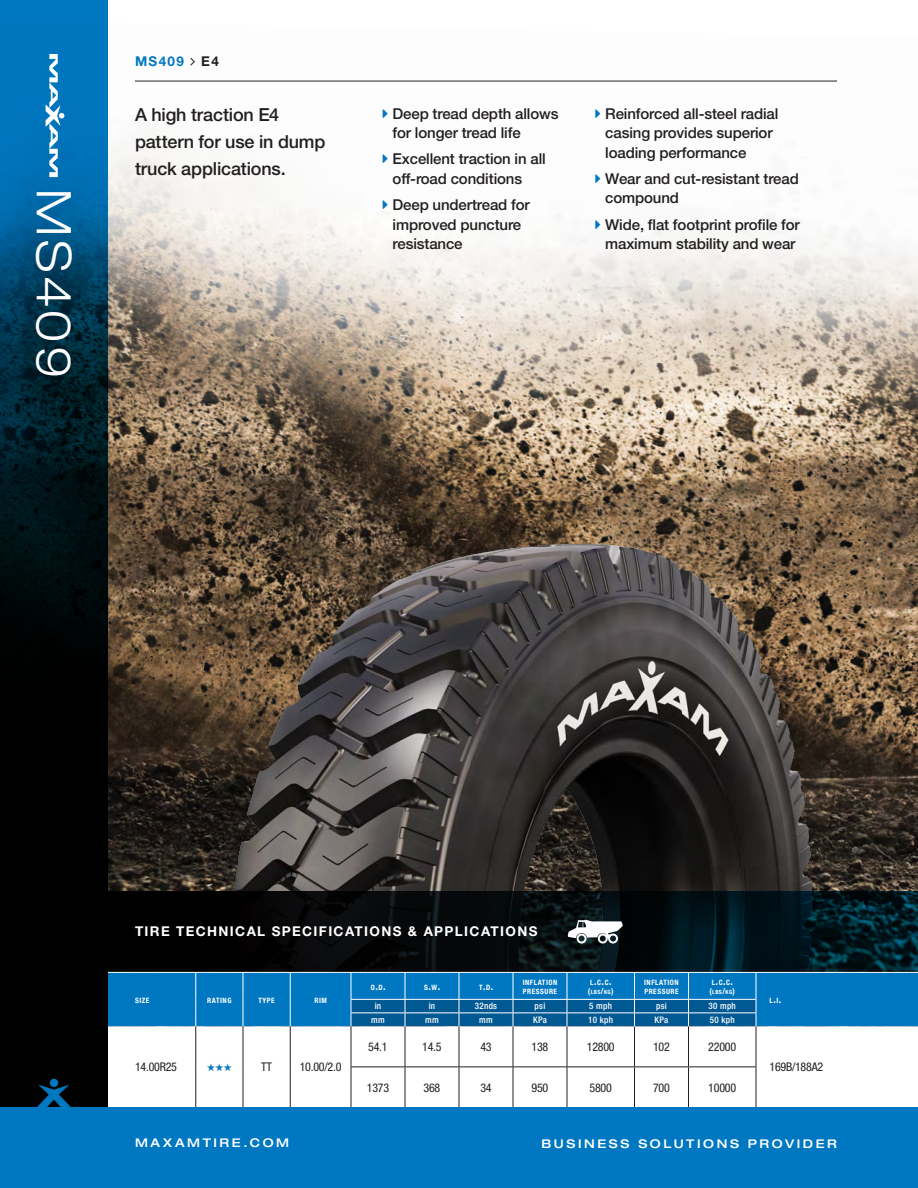
<style>
.page{position:relative;width:918px;height:1188px;background:#fff}
.page>*{position:absolute;margin:0;border:0;box-sizing:border-box;transform-origin:0 0}
.MS_Product_Number_-_sidebars{font:300 expanded 48px "Helvetica Neue LT Std";letter-spacing:.07em;color:#fff}
.Body_-_First_Paragraph_-_Large{font:500 18px/27px "Helvetica Neue LT Std";letter-spacing:-.01em;color:#231f20}
.t1{font:500 15px/19.5px "Helvetica Neue LT Std";letter-spacing:-.01em;color:#231f20}
.Applications_Bar{font:700 13.5px "Helvetica Neue LT Std";letter-spacing:.1em;color:#fff}
.Product_Description{font:700 13.5px "Helvetica Neue LT Std";letter-spacing:.1em;color:#0077c1}
.Product_Description-2{font:700 13.5px "Helvetica Neue LT Std";color:#231f20}
.Chart_Specs{font:condensed 12px "Helvetica Neue LT Std";letter-spacing:-.02em;color:#231f20}
.t2{font:500 expanded 12px "Helvetica Neue LT Std";letter-spacing:.215em;color:#fff}
.Chart_Specs-2{font:10.5px "Zapf Dingbats ITC";color:#0077c1}
.Chart_Units__lower_case{font:500 condensed 9px "Helvetica Neue LT Std";letter-spacing:.03em;color:#fff}
.Column_Headers__small_caps{font:700 condensed 7.35px/9px "Helvetica Neue LT Std";letter-spacing:.07em;color:#fff}
.Column_Headers__small_caps-2{font:700 condensed 5.7px "Helvetica Neue LT Std";letter-spacing:.07em;color:#fff}
.s1{font-size:10.5px}
.s2{font-size:8.25px}
</style>
<div class="page">
<img style="left:108px;top:80px;width:810px;height:811px">
<img style="left:178px;top:500px;width:683px;height:391px">
<svg style="left:108px;top:891px;width:810px;height:81px;background:#030d11"></svg>
<svg style="left:568px;top:920px;width:55px;height:24px"></svg>
<div style="left:108px;top:973px;width:810px;height:53px;background:#0077c1"></div>
<svg style="left:108px;top:1026px;width:810px;height:81px"></svg>
<svg style="left:195px;top:973px;width:1px;height:53px"></svg>
<svg style="left:243px;top:973px;width:1px;height:53px"></svg>
<svg style="left:290px;top:973px;width:1px;height:53px"></svg>
<hr style="left:195px;top:1026px;width:1px;height:41px;background:#231f20">
<hr style="left:243px;top:1026px;width:1px;height:41px;background:#231f20">
<hr style="left:405px;top:1026px;width:1px;height:40px;background:#231f20">
<hr style="left:459px;top:1026px;width:1px;height:40px;background:#231f20">
<hr style="left:513px;top:1026px;width:1px;height:40px;background:#231f20">
<hr style="left:567px;top:1026px;width:1px;height:40px;background:#231f20">
<hr style="left:634px;top:1026px;width:1px;height:40px;background:#231f20">
<hr style="left:688px;top:1026px;width:1px;height:40px;background:#231f20">
<hr style="left:756px;top:1026px;width:1px;height:40px;background:#231f20">
<hr style="left:195px;top:1067px;width:1px;height:40px;background:#231f20">
<hr style="left:243px;top:1067px;width:1px;height:40px;background:#231f20">
<hr style="left:351px;top:1066px;width:54px;height:1px;background:#231f20">
<hr style="left:405px;top:1066px;width:54px;height:1px;background:#231f20">
<hr style="left:405px;top:1067px;width:1px;height:40px;background:#231f20">
<hr style="left:459px;top:1066px;width:54px;height:1px;background:#231f20">
<hr style="left:459px;top:1067px;width:1px;height:40px;background:#231f20">
<hr style="left:513px;top:1066px;width:54px;height:1px;background:#231f20">
<hr style="left:513px;top:1067px;width:1px;height:40px;background:#231f20">
<hr style="left:567px;top:1066px;width:67px;height:1px;background:#231f20">
<hr style="left:567px;top:1067px;width:1px;height:40px;background:#231f20">
<hr style="left:634px;top:1066px;width:54px;height:1px;background:#231f20">
<hr style="left:634px;top:1067px;width:1px;height:40px;background:#231f20">
<hr style="left:688px;top:1066px;width:68px;height:1px;background:#231f20">
<hr style="left:688px;top:1067px;width:1px;height:40px;background:#231f20">
<hr style="left:756px;top:1067px;width:1px;height:40px;background:#231f20">
<svg style="left:351px;top:973px;width:406px;height:53px;background:#0a6ead"></svg>
<hr style="left:351px;top:999px;width:54px;height:1px;background:#fff">
<hr style="left:405px;top:999px;width:54px;height:1px;background:#fff">
<hr style="left:459px;top:999px;width:54px;height:1px;background:#fff">
<hr style="left:513px;top:999px;width:54px;height:1px;background:#fff">
<hr style="left:567px;top:999px;width:67px;height:1px;background:#fff">
<hr style="left:634px;top:999px;width:54px;height:1px;background:#fff">
<hr style="left:688px;top:999px;width:68px;height:1px;background:#fff">
<hr style="left:290px;top:1026px;width:1px;height:41px;background:#231f20">
<hr style="left:351px;top:1026px;width:1px;height:40px;background:#231f20">
<hr style="left:290px;top:1067px;width:1px;height:40px;background:#231f20">
<hr style="left:351px;top:1067px;width:1px;height:40px;background:#231f20">
<hr style="left:135px;top:81px;width:702px;height:1px;background:#231f20">
<svg style="left:0;top:0;width:108px;height:1107px;background:#002235"></svg>
<svg style="left:46px;top:54px;width:18px;height:123px"></svg>
<div style="left:50px;top:1079px;width:8px;height:8px;background:#0077c1;border-radius:50%"></div>
<svg style="left:37px;top:1085px;width:34px;height:22px"></svg>
<div style="left:0;top:1107px;width:918px;height:81px;background:#0077c1"></div>
<svg style="left:596px;top:109px;width:4px;height:9px"></svg>
<svg style="left:596px;top:174px;width:4px;height:9px"></svg>
<svg style="left:596px;top:220px;width:4px;height:9px"></svg>
<svg style="left:383px;top:109px;width:5px;height:9px"></svg>
<svg style="left:383px;top:155px;width:5px;height:8px"></svg>
<svg style="left:383px;top:201px;width:5px;height:8px"></svg>
<p class="MS_Product_Number_-_sidebars" style="left:83px;top:189px;width:190px;rotate:90deg">MS409</p>
<p class="Product_Description" style="left:135px;top:52px;width:50px">MS409</p>
<p class="Product_Description-2" style="left:201px;top:52px;width:19px">E4</p>
<p class="Body_-_First_Paragraph_-_Large" style="left:135px;top:101px;width:192px">A high traction E4 pattern for use in dump truck applications.</p>
<p class="t1" style="left:605px;top:103px;width:175px">Reinforced all-steel radial casing provides superior loading performance</p>
<p class="t1" style="left:393px;top:103px;width:167px">Deep tread depth allows for longer tread life</p>
<p class="t1" style="left:393px;top:149px;width:155px">Excellent traction in all off-road conditions</p>
<p class="t1" style="left:393px;top:195px;width:139px">Deep undertread for improved puncture resistance</p>
<p class="t1" style="left:605px;top:169px;width:195px">Wear and cut-resistant tread compound</p>
<p class="t1" style="left:605px;top:214px;width:196px">Wide, flat footprint profile for maximum stability and wear</p>
<p class="Applications_Bar" style="left:135px;top:923px;width:404px">TIRE TECHNICAL SPECIFICATIONS &amp; APPLICATIONS</p>
<p class="Column_Headers__small_caps" style="left:135px;top:996px;width:16px">SIZE</p>
<p class="Column_Headers__small_caps" style="left:207px;top:996px;width:26px">RATING</p>
<p class="Column_Headers__small_caps" style="left:258px;top:996px;width:18px">TYPE</p>
<p class="Column_Headers__small_caps" style="left:314px;top:996px;width:14px">RIM</p>
<p class="Chart_Specs" style="left:135px;top:1060px;width:43px">14.00R25</p>
<p class="Chart_Specs-2" style="left:207px;top:1062px;width:27px">★★★</p>
<p class="Chart_Specs" style="left:261px;top:1060px;width:12px">TT</p>
<p class="Chart_Specs" style="left:300px;top:1060px;width:43px">10.00/2.0</p>
<p class="Column_Headers__small_caps" style="left:371px;top:982px;width:16px">O<span class="s1">.</span>D<span class="s1">.</span></p>
<p class="Column_Headers__small_caps" style="left:424px;top:982px;width:18px">S<span class="s1">.</span>W<span class="s1">.</span></p>
<p class="Column_Headers__small_caps" style="left:479px;top:982px;width:16px">T<span class="s1">.</span>D<span class="s1">.</span></p>
<p class="Column_Headers__small_caps" style="left:523px;top:978px;width:36px">INFLATION<br>PRESSURE</p>
<p class="Column_Headers__small_caps" style="left:590px;top:978px;width:23px">L<span class="s1">.</span>C<span class="s1">.</span>C<span class="s1">.</span></p>
<p class="Column_Headers__small_caps-2" style="left:588px;top:989px;width:27px"><span class="s2">(</span>LBS<span class="s2">/</span>KG<span class="s2">)</span></p>
<p class="Column_Headers__small_caps" style="left:644px;top:978px;width:36px">INFLATION<br>PRESSURE</p>
<p class="Column_Headers__small_caps" style="left:712px;top:978px;width:23px">L<span class="s1">.</span>C<span class="s1">.</span>C<span class="s1">.</span></p>
<p class="Column_Headers__small_caps-2" style="left:709px;top:989px;width:27px"><span class="s2">(</span>LBS<span class="s2">/</span>KG<span class="s2">)</span></p>
<p class="Chart_Units__lower_case" style="left:375px;top:1001px;width:8px">in</p>
<p class="Chart_Units__lower_case" style="left:429px;top:1001px;width:8px">in</p>
<p class="Chart_Units__lower_case" style="left:475px;top:1001px;width:24px">32nds</p>
<p class="Chart_Units__lower_case" style="left:535px;top:1001px;width:12px">psi</p>
<p class="Chart_Units__lower_case" style="left:589px;top:1001px;width:24px">5 mph</p>
<p class="Chart_Units__lower_case" style="left:656px;top:1001px;width:12px">psi</p>
<p class="Chart_Units__lower_case" style="left:709px;top:1001px;width:29px">30 mph</p>
<p class="Chart_Units__lower_case" style="left:371px;top:1014px;width:15px">mm</p>
<p class="Chart_Units__lower_case" style="left:425px;top:1014px;width:15px">mm</p>
<p class="Chart_Units__lower_case" style="left:479px;top:1014px;width:15px">mm</p>
<p class="Chart_Units__lower_case" style="left:533px;top:1014px;width:15px">KPa</p>
<p class="Chart_Units__lower_case" style="left:588px;top:1014px;width:26px">10 kph</p>
<p class="Chart_Units__lower_case" style="left:655px;top:1014px;width:15px">KPa</p>
<p class="Chart_Units__lower_case" style="left:710px;top:1014px;width:26px">50 kph</p>
<p class="Chart_Specs" style="left:368px;top:1040px;width:21px">54.1</p>
<p class="Chart_Specs" style="left:422px;top:1040px;width:21px">14.5</p>
<p class="Chart_Specs" style="left:480px;top:1040px;width:13px">43</p>
<p class="Chart_Specs" style="left:532px;top:1040px;width:18px">138</p>
<p class="Chart_Specs" style="left:587px;top:1040px;width:29px">12800</p>
<p class="Chart_Specs" style="left:653px;top:1040px;width:18px">102</p>
<p class="Chart_Specs" style="left:708px;top:1040px;width:29px">22000</p>
<p class="Chart_Specs" style="left:367px;top:1080px;width:24px">1373</p>
<p class="Chart_Specs" style="left:424px;top:1080px;width:18px">368</p>
<p class="Chart_Specs" style="left:480px;top:1080px;width:13px">34</p>
<p class="Chart_Specs" style="left:532px;top:1080px;width:18px">950</p>
<p class="Chart_Specs" style="left:590px;top:1080px;width:24px">5800</p>
<p class="Chart_Specs" style="left:653px;top:1080px;width:18px">700</p>
<p class="Chart_Specs" style="left:708px;top:1080px;width:29px">10000</p>
<p class="Column_Headers__small_caps" style="left:770px;top:996px;width:13px">L<span class="s1">.</span>I<span class="s1">.</span></p>
<p class="Chart_Specs" style="left:770px;top:1060px;width:55px">169B/188A2</p>
<p class="t2" style="left:135px;top:1136px;width:156px">MAXAMTIRE.COM</p>
<p class="t2" style="left:541px;top:1136px;width:297px">BUSINESS SOLUTIONS PROVIDER</p>
</div>
